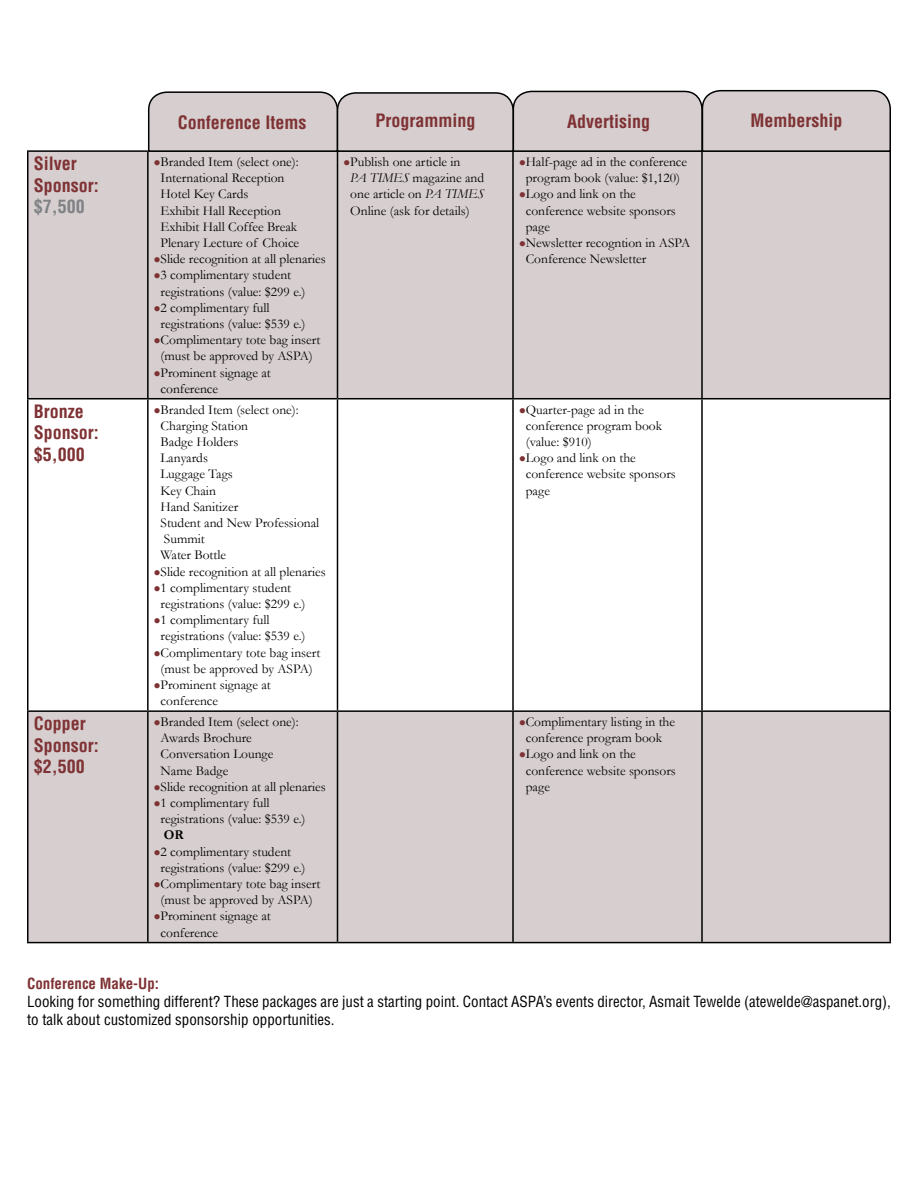
<style>
.page{position:relative;width:918px;height:1188px;background:#fff}
.page>*{position:absolute;margin:0;border:0;box-sizing:border-box;transform-origin:0 0}
.t1{font:700 condensed 18px/21.6px "Helvetica LT Std";color:#7f3234}
.t2{font:700 condensed 18px "Helvetica LT Std";color:#808285}
.t3{font:condensed 15px/18px "Helvetica LT Std";color:#000}
.t4{font:700 condensed 15px "Helvetica LT Std";color:#7f3234}
.t5{font:13.5px/16.2px "Garamond";color:#000}
.t6{font:700 13.5px "Garamond";color:#000}
.s1{color:#7f3234}
.s2{font-style:italic}
</style>
<div class="page">
<div style="left:28px;top:152px;width:862px;height:790px;background:#d6cecf"></div>
<svg style="left:28px;top:399px;width:862px;height:311px"></svg>
<hr style="left:27px;top:150px;width:121px;height:2px;background:#000">
<hr style="left:27px;top:152px;width:1px;height:246px;background:#000">
<hr style="left:27px;top:398px;width:121px;height:1px;background:#000">
<hr style="left:27px;top:399px;width:1px;height:311px;background:#000">
<hr style="left:27px;top:710px;width:121px;height:2px;background:#000">
<hr style="left:27px;top:712px;width:1px;height:230px;background:#000">
<hr style="left:27px;top:942px;width:121px;height:1px;background:#000">
<hr style="left:147px;top:152px;width:2px;height:246px;background:#000">
<hr style="left:148px;top:398px;width:190px;height:1px;background:#000">
<hr style="left:147px;top:399px;width:2px;height:311px;background:#000">
<hr style="left:148px;top:710px;width:190px;height:2px;background:#000">
<hr style="left:147px;top:712px;width:2px;height:230px;background:#000">
<hr style="left:148px;top:942px;width:190px;height:1px;background:#000">
<hr style="left:337px;top:152px;width:1px;height:246px;background:#000">
<hr style="left:512px;top:152px;width:2px;height:246px;background:#000">
<hr style="left:701px;top:152px;width:2px;height:246px;background:#000">
<hr style="left:890px;top:152px;width:1px;height:246px;background:#000">
<hr style="left:338px;top:398px;width:175px;height:1px;background:#000">
<hr style="left:337px;top:399px;width:1px;height:311px;background:#000">
<hr style="left:513px;top:398px;width:189px;height:1px;background:#000">
<hr style="left:512px;top:399px;width:2px;height:311px;background:#000">
<hr style="left:702px;top:398px;width:189px;height:1px;background:#000">
<hr style="left:701px;top:399px;width:2px;height:311px;background:#000">
<hr style="left:890px;top:399px;width:1px;height:311px;background:#000">
<hr style="left:338px;top:710px;width:175px;height:2px;background:#000">
<hr style="left:337px;top:712px;width:1px;height:230px;background:#000">
<hr style="left:513px;top:710px;width:189px;height:2px;background:#000">
<hr style="left:512px;top:712px;width:2px;height:230px;background:#000">
<hr style="left:702px;top:710px;width:189px;height:2px;background:#000">
<hr style="left:701px;top:712px;width:2px;height:230px;background:#000">
<hr style="left:890px;top:712px;width:1px;height:230px;background:#000">
<hr style="left:338px;top:942px;width:175px;height:1px;background:#000">
<hr style="left:513px;top:942px;width:189px;height:1px;background:#000">
<hr style="left:702px;top:942px;width:189px;height:1px;background:#000">
<svg style="left:147px;top:89px;width:744px;height:64px;background:#cbc4c5"></svg>
<h1 class="t1" style="left:34px;top:153px;width:66px">Silver<br>Sponsor:</h1>
<h1 class="t2" style="left:34px;top:195px;width:52px">$7,500</h1>
<h1 class="t1" style="left:178px;top:111px;width:130px">Conference Items</h1>
<h1 class="t1" style="left:375px;top:110px;width:102px">Programming</h1>
<h1 class="t1" style="left:567px;top:111px;width:84px">Advertising</h1>
<h1 class="t1" style="left:750px;top:109px;width:93px">Membership</h1>
<p class="t5" style="left:161px;top:153px;width:140px;text-indent:-7px"><span class="s1">●</span>Branded Item (select one):<br>International Reception<br>Hotel Key Cards<br>Exhibit Hall Reception<br>Exhibit Hall Coffee Break<br>Plenary Lecture of Choice</p>
<p class="t5" style="left:154px;top:250px;width:173px"><span class="s1">●</span>Slide recognition at all plenaries</p>
<p class="t5" style="left:161px;top:267px;width:147px;text-indent:-7px"><span class="s1">●</span>3 complimentary student registrations (value: $299 e.)</p>
<p class="t5" style="left:161px;top:299px;width:147px;text-indent:-7px"><span class="s1">●</span>2 complimentary full registrations (value: $539 e.)</p>
<p class="t5" style="left:154px;top:331px;width:168px;text-align:center"><span class="s1">●</span>Complimentary tote bag insert (must be approved by ASPA)</p>
<p class="t5" style="left:161px;top:364px;width:112px;text-indent:-7px"><span class="s1">●</span>Prominent signage at conference</p>
<p class="t5" style="left:350px;top:153px;width:135px;text-indent:-7px"><span class="s1">●</span>Publish one article in<br><span class="s2">PA TIMES</span> magazine and one article on <span class="s2">PA TIMES<br></span>Online (ask for details)</p>
<p class="t5" style="left:519px;top:153px;width:170px;text-align:center"><span class="s1">●</span>Half-page ad in the conference program book (value: $1,120)</p>
<p class="t5" style="left:526px;top:186px;width:152px;text-indent:-7px"><span class="s1">●</span>Logo and link on the conference website sponsors page</p>
<p class="t5" style="left:526px;top:234px;width:166px;text-indent:-7px"><span class="s1">●</span>Newsletter recogntion in ASPA<br>Conference Newsletter</p>
<h1 class="t1" style="left:34px;top:400px;width:66px">Bronze<br>Sponsor: $5,000</h1>
<p class="t5" style="left:161px;top:401px;width:160px;text-indent:-7px"><span class="s1">●</span>Branded Item (select one):<br>Charging Station<br>Badge Holders<br>Lanyards<br>Luggage Tags<br>Key Chain<br>Hand Sanitizer<br>Student and New Professional<br>Summit<br>Water Bottle</p>
<p class="t5" style="left:154px;top:563px;width:173px"><span class="s1">●</span>Slide recognition at all plenaries</p>
<p class="t5" style="left:161px;top:579px;width:147px;text-indent:-7px"><span class="s1">●</span>1 complimentary student registrations (value: $299 e.)</p>
<p class="t5" style="left:161px;top:611px;width:147px;text-indent:-7px"><span class="s1">●</span>1 complimentary full registrations (value: $539 e.)</p>
<p class="t5" style="left:154px;top:644px;width:168px;text-align:center"><span class="s1">●</span>Complimentary tote bag insert (must be approved by ASPA)</p>
<p class="t5" style="left:161px;top:676px;width:112px;text-indent:-7px"><span class="s1">●</span>Prominent signage at conference</p>
<h1 class="t1" style="left:34px;top:713px;width:66px">Copper<br>Sponsor: $2,500</h1>
<p class="t5" style="left:161px;top:713px;width:140px;text-indent:-7px"><span class="s1">●</span>Branded Item (select one):<br>Awards Brochure<br>Conversation Lounge<br>Name Badge</p>
<p class="t5" style="left:154px;top:778px;width:173px"><span class="s1">●</span>Slide recognition at all plenaries</p>
<p class="t5" style="left:161px;top:794px;width:147px;text-indent:-7px"><span class="s1">●</span>1 complimentary full registrations (value: $539 e.)</p>
<p class="t6" style="left:164px;top:826px;width:22px">OR</p>
<p class="t5" style="left:161px;top:843px;width:147px;text-indent:-7px"><span class="s1">●</span>2 complimentary student registrations (value: $299 e.)</p>
<p class="t5" style="left:154px;top:875px;width:168px;text-align:center"><span class="s1">●</span>Complimentary tote bag insert (must be approved by ASPA)</p>
<p class="t5" style="left:161px;top:908px;width:112px;text-indent:-7px"><span class="s1">●</span>Prominent signage at conference</p>
<p class="t5" style="left:526px;top:401px;width:138px;text-indent:-7px"><span class="s1">●</span>Quarter-page ad in the conference program book (value: $910)</p>
<p class="t5" style="left:526px;top:449px;width:152px;text-indent:-7px"><span class="s1">●</span>Logo and link on the conference website sponsors page</p>
<p class="t5" style="left:519px;top:713px;width:158px;text-align:center"><span class="s1">●</span>Complimentary listing in the conference program book</p>
<p class="t5" style="left:526px;top:746px;width:152px;text-indent:-7px"><span class="s1">●</span>Logo and link on the conference website sponsors page</p>
<p class="t4" style="left:27px;top:974px;width:134px">Conference Make-Up:</p>
<p class="t3" style="left:27px;top:993px;width:866px">Looking for something different? These packages are just a starting point. Contact ASPA’s events director, Asmait Tewelde (atewelde@aspanet.org), to talk about customized sponsorship opportunities.</p>
</div>
